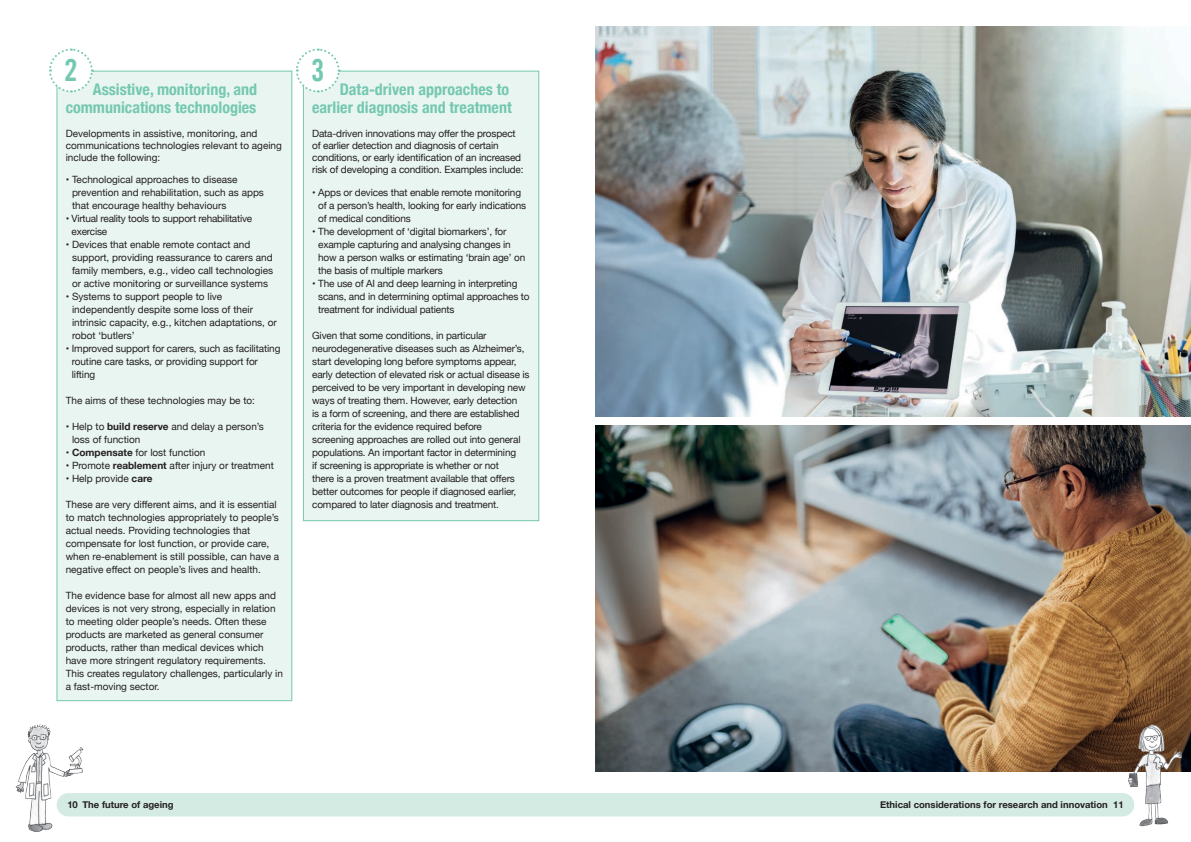
<style>
.page{position:relative;width:1191px;height:842px;background:#fff}
.page>*{position:absolute;margin:0;border:0;box-sizing:border-box;transform-origin:0 0}
.t1{font:30.4px "Amnesty Trade Gothic Bd Cn 20";color:#74c8b1}
.t2{font:700 condensed 16px/18px "Helvetica Neue";color:#74c8b1;text-align:right}
.t3{font:10px/13px "Helvetica Neue";letter-spacing:-.015em;color:#231f20}
.t4{font:700 9.5px "Helvetica Neue";color:#231f20}
.s1{font-weight:700}
</style>
<div class="page">
<div style="left:57px;top:71px;width:235px;height:630px;background:#e9f5f0"></div>
<div style="left:57px;top:71px;width:235px;height:630px;border:1px solid #74c8b1"></div>
<div style="left:303px;top:71px;width:236px;height:450px;background:#e9f5f0"></div>
<div style="left:303px;top:71px;width:236px;height:450px;border:1px solid #74c8b1"></div>
<svg style="left:49px;top:48px;width:45px;height:46px"></svg>
<svg style="left:296px;top:48px;width:45px;height:46px"></svg>
<img style="left:595px;top:27px;width:596px;height:389px">
<img style="left:595px;top:426px;width:596px;height:345px">
<div style="left:57px;top:793px;width:1077px;height:23px;background:#d4ebe4;border-radius:12px"></div>
<img style="left:15px;top:724px;width:70px;height:108px">
<img style="left:1126px;top:723px;width:58px;height:104px">
<p class="t1" style="left:64px;top:52px;width:15px">2</p>
<p class="t1" style="left:311px;top:52px;width:15px">3</p>
<p class="t2" style="left:66px;top:79px;width:193px">Assistive, monitoring, and communications technologies</p>
<p class="t3" style="left:66px;top:128px;width:218px;line-height:12px">Developments in assistive, monitoring, and communications technologies relevant to ageing include the following:</p>
<p class="t3" style="left:72px;top:173px;width:193px;text-indent:-6px">• Technological approaches to disease prevention and rehabilitation, such as apps that encourage healthy behaviours</p>
<p class="t3" style="left:72px;top:212px;width:182px;text-indent:-6px">• Virtual reality tools to support rehabilitative exercise</p>
<p class="t3" style="left:72px;top:238px;width:202px;text-indent:-6px">• Devices that enable remote contact and support, providing reassurance to carers and family members, e.g., video call technologies or active monitoring or surveillance systems</p>
<p class="t3" style="left:72px;top:290px;width:206px;text-indent:-6px">• Systems to support people to live independently despite some loss of their intrinsic capacity, e.g., kitchen adaptations, or robot ‘butlers’</p>
<p class="t3" style="left:72px;top:342px;width:210px;text-indent:-6px">• Improved support for carers, such as facilitating routine care tasks, or providing support for lifting</p>
<p class="t3" style="left:66px;top:394px;width:191px">The aims of these technologies may be to:</p>
<p class="t3" style="left:72px;top:420px;width:193px;text-indent:-6px">• Help to <span class="s1">build reserve</span> and delay a person’s loss of function</p>
<p class="t3" style="left:66px;top:446px;width:141px">• <span class="s1">Compensate</span> for lost function</p>
<p class="t3" style="left:66px;top:459px;width:210px">• Promote <span class="s1">reablement</span> after injury or treatment</p>
<p class="t3" style="left:66px;top:472px;width:88px">• Help provide <span class="s1">care</span></p>
<p class="t3" style="left:66px;top:498px;width:215px">These are very different aims, and it is essential to match technologies appropriately to people’s actual needs. Providing technologies that compensate for lost function, or provide care, when re-enablement is still possible, can have a negative effect on people’s lives and health.</p>
<p class="t3" style="left:66px;top:589px;width:219px">The evidence base for almost all new apps and devices is not very strong, especially in relation to meeting older people’s needs. Often these products are marketed as general consumer products, rather than medical devices which have more stringent regulatory requirements.<br>This creates regulatory challenges, particularly in a fast-moving sector.</p>
<p class="t2" style="left:312px;top:79px;width:201px">Data-driven approaches to earlier diagnosis and treatment</p>
<p class="t3" style="left:312px;top:128px;width:213px;line-height:12px">Data-driven innovations may offer the prospect of earlier detection and diagnosis of certain conditions, or early identification of an increased risk of developing a condition. Examples include:</p>
<p class="t3" style="left:318px;top:186px;width:210px;text-indent:-6px">• Apps or devices that enable remote monitoring of a person’s health, looking for early indications of medical conditions</p>
<p class="t3" style="left:318px;top:225px;width:209px;text-indent:-6px">• The development of ‘digital biomarkers’, for example capturing and analysing changes in how a person walks or estimating ‘brain age’ on the basis of multiple markers</p>
<p class="t3" style="left:318px;top:277px;width:213px;text-indent:-6px">• The use of AI and deep learning in interpreting scans, and in determining optimal approaches to treatment for individual patients</p>
<p class="t3" style="left:312px;top:329px;width:219px">Given that some conditions, in particular neurodegenerative diseases such as Alzheimer’s, start developing long before symptoms appear, early detection of elevated risk or actual disease is perceived to be very important in developing new ways of treating them. However, early detection<br>is a form of screening, and there are established criteria for the evidence required before<br>screening approaches are rolled out into general populations. An important factor in determining<br>if screening is appropriate is whether or not<br>there is a proven treatment available that offers better outcomes for people if diagnosed earlier, compared to later diagnosis and treatment.</p>
<p class="t4" style="left:67px;top:797px;width:108px">10 The future of ageing</p>
<p class="t4" style="left:880px;top:797px;width:245px">Ethical considerations for research and innovation 11</p>
</div>
